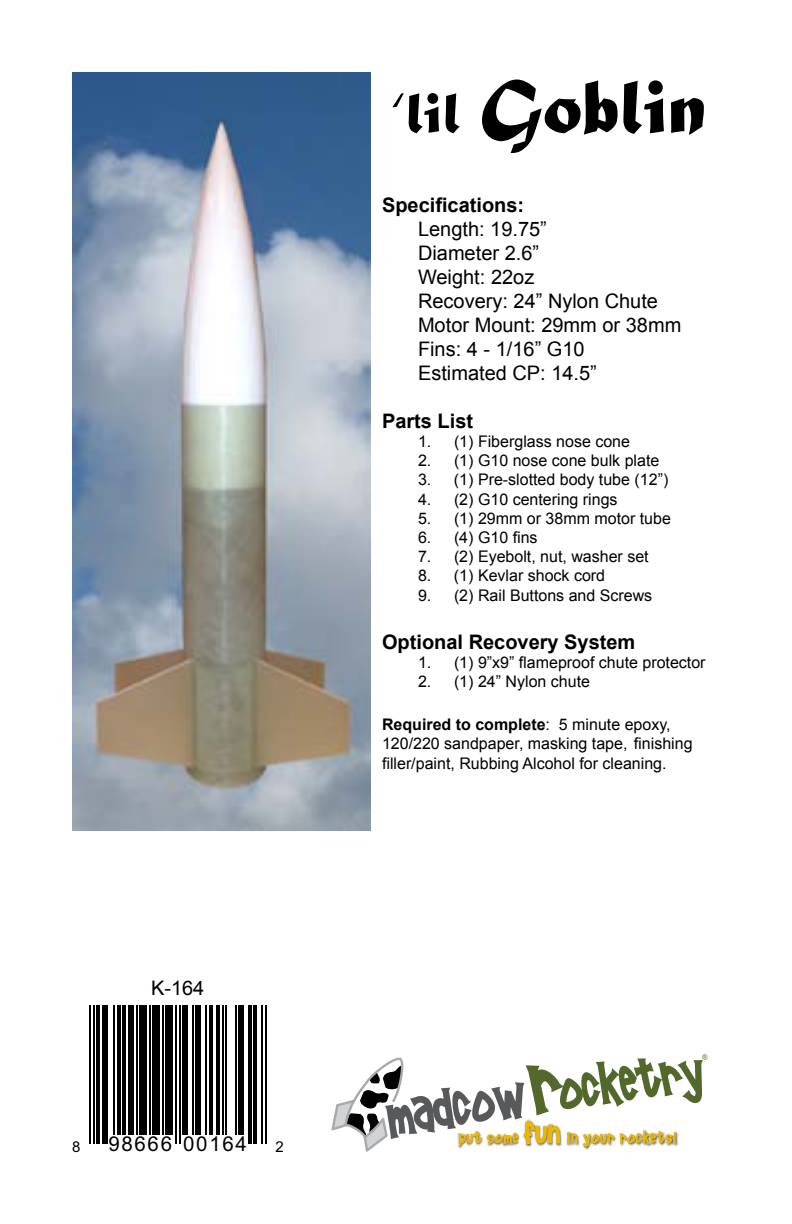
<style>
.page{position:relative;width:792px;height:1224px;background:#fff}
.page>*{position:absolute;margin:0;border:0;box-sizing:border-box;transform-origin:0 0}
.t1{font:80px "Matura MT Script Capitals";color:#000}
.t2{font:20.4px "Arial";letter-spacing:.085em;color:#000}
.t3{font:20px/24px "Arial";color:#000}
.t4{font:700 20px "Arial";color:#000}
.t5{font:16px/19.2px "Arial";color:#000}
.t6{font:15px "Arial";color:#000}
.s1{font-size:60px}
.s2{font-weight:700}
</style>
<div class="page">
<hr style="left:89px;top:1005px;width:2px;height:139px;background:#000">
<hr style="left:93px;top:1005px;width:1px;height:139px;background:#000">
<hr style="left:96px;top:1005px;width:4px;height:139px;background:#000">
<div style="left:102px;top:1005px;width:6px;height:139px;background:#000"></div>
<hr style="left:113px;top:1005px;width:2px;height:129px;background:#000">
<hr style="left:117px;top:1005px;width:4px;height:129px;background:#000">
<hr style="left:122px;top:1005px;width:4px;height:129px;background:#000">
<div style="left:128px;top:1005px;width:6px;height:129px;background:#000"></div>
<hr style="left:136px;top:1005px;width:1px;height:129px;background:#000">
<div style="left:139px;top:1005px;width:8px;height:129px;background:#000"></div>
<hr style="left:149px;top:1005px;width:2px;height:129px;background:#000">
<div style="left:152px;top:1005px;width:8px;height:129px;background:#000"></div>
<hr style="left:162px;top:1005px;width:2px;height:129px;background:#000">
<div style="left:166px;top:1005px;width:7px;height:129px;background:#000"></div>
<hr style="left:175px;top:1005px;width:2px;height:139px;background:#000">
<hr style="left:179px;top:1005px;width:2px;height:139px;background:#000">
<div style="left:182px;top:1005px;width:6px;height:129px;background:#000"></div>
<hr style="left:192px;top:1005px;width:2px;height:129px;background:#000">
<div style="left:195px;top:1005px;width:6px;height:129px;background:#000"></div>
<hr style="left:205px;top:1005px;width:2px;height:129px;background:#000">
<hr style="left:209px;top:1005px;width:3px;height:129px;background:#000">
<hr style="left:216px;top:1005px;width:4px;height:129px;background:#000">
<hr style="left:222px;top:1005px;width:2px;height:129px;background:#000">
<hr style="left:225px;top:1005px;width:2px;height:129px;background:#000">
<hr style="left:235px;top:1005px;width:2px;height:129px;background:#000">
<div style="left:239px;top:1005px;width:5px;height:129px;background:#000"></div>
<hr style="left:248px;top:1005px;width:4px;height:139px;background:#000">
<hr style="left:253px;top:1005px;width:4px;height:139px;background:#000">
<hr style="left:261px;top:1005px;width:2px;height:139px;background:#000">
<hr style="left:265px;top:1005px;width:2px;height:139px;background:#000">
<img style="left:72px;top:72px;width:298px;height:759px">
<svg style="left:331px;top:1057px;width:372px;height:95px"></svg>
<p class="t3" style="left:151px;top:976px;width:55px">K-164</p>
<p class="t6" style="left:72px;top:1136px;width:10px">8</p>
<p class="t2" style="left:108px;top:1131px;width:140px">98666 00164</p>
<p class="t6" style="left:275px;top:1136px;width:10px">2</p>
<h1 class="t1" style="left:391px;top:58px;width:317px"><span class="s1">‘lil</span> Goblin</h1>
<p class="t4" style="left:382px;top:192px;width:144px">Specifications:</p>
<p class="t3" style="left:418px;top:217px;width:265px">Length: 19.75”<br>Diameter 2.6”<br>Weight: 22oz<br>Recovery: 24” Nylon Chute<br>Motor Mount: 29mm or 38mm<br>Fins: 4 - 1/16” G10<br>Estimated CP: 14.5”</p>
<p class="t4" style="left:382px;top:408px;width:93px">Parts List</p>
<p class="t5" style="left:418px;top:432px;width:214px">1. (1) Fiberglass nose cone</p>
<p class="t5" style="left:418px;top:451px;width:243px">2. (1) G10 nose cone bulk plate</p>
<p class="t5" style="left:418px;top:490px;width:201px">4. (2) G10 centering rings</p>
<p class="t5" style="left:418px;top:509px;width:254px">5. (1) 29mm or 38mm motor tube</p>
<p class="t5" style="left:418px;top:528px;width:121px">6. (4) G10 fins</p>
<p class="t5" style="left:418px;top:547px;width:232px">7. (2) Eyebolt, nut, washer set</p>
<p class="t5" style="left:418px;top:586px;width:236px">9. (2) Rail Buttons and Screws</p>
<p class="t4" style="left:382px;top:628px;width:255px">Optional Recovery System</p>
<p class="t5" style="left:418px;top:653px;width:289px">1. (1) 9”x9” flameproof chute protector</p>
<p class="t5" style="left:418px;top:672px;width:174px">2. (1) 24” Nylon chute</p>
<p class="t5" style="left:382px;top:715px;width:312px"><span class="s2">Required to complete</span>: 5 minute epoxy,<br>120/220 sandpaper, masking tape, finishing filler/paint, Rubbing Alcohol for cleaning.</p>
<p class="t5" style="left:418px;top:470px;width:252px">3. (1) Pre-slotted body tube (12”)</p>
<p class="t5" style="left:418px;top:566px;width:189px">8. (1) Kevlar shock cord</p>
</div>
